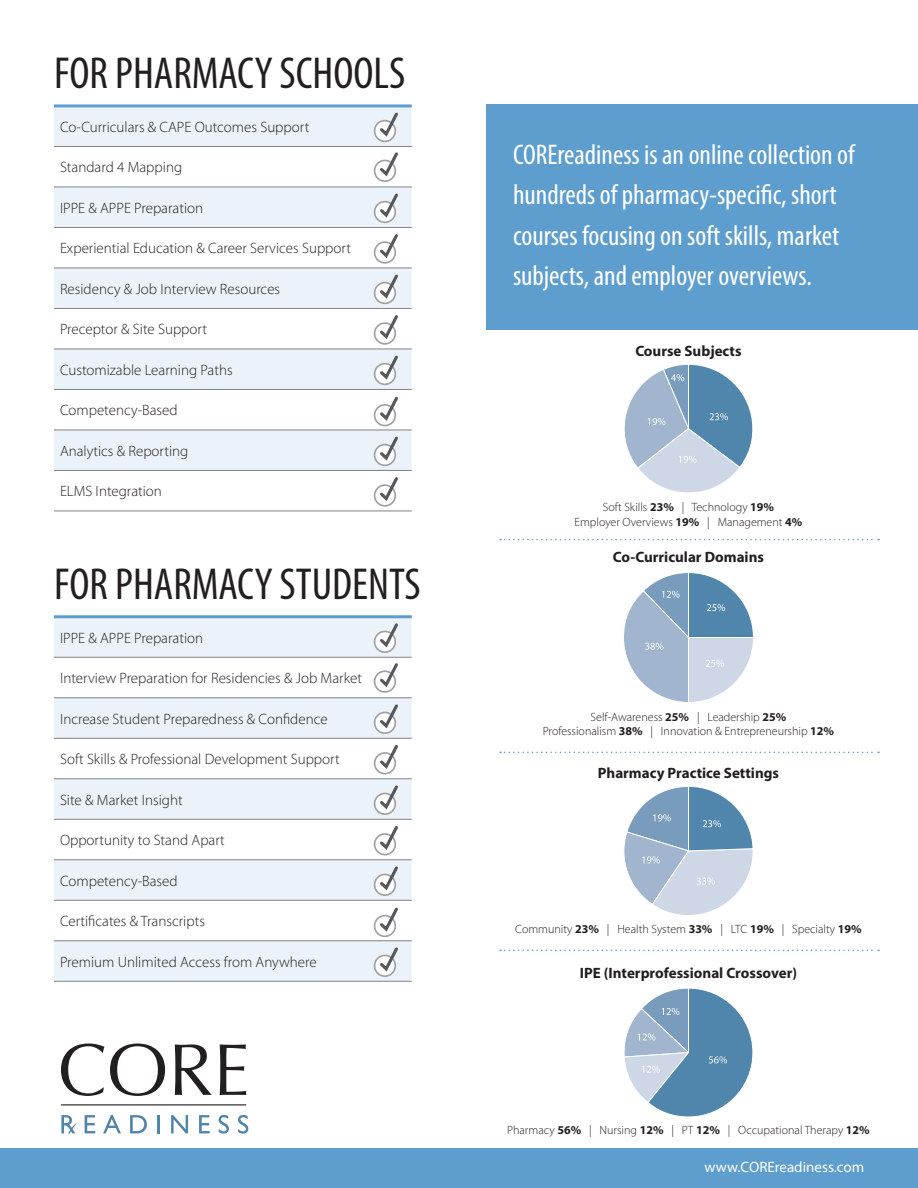
<style>
.page{position:relative;width:918px;height:1188px;background:#fff}
.page>*{position:absolute;margin:0;border:0;box-sizing:border-box;transform-origin:0 0}
.t1{font:condensed 45px "Myriad Pro";color:#231f20}
.t2{font:condensed 28.5px/40.5px "Myriad Pro";color:#fff}
.basic_copy{font:300 15px "Myriad Pro";color:#231f20}
.basic_copy-2{font:700 15px "Myriad Pro";color:#231f20}
.t3{font:15px "Myriad Pro";color:#fff}
.basic_copy-3{font:300 12px "Myriad Pro";color:#231f20}
.s1{font-weight:700}
</style>
<div class="page">
<div style="left:0;top:1149px;width:918px;height:39px;background:#5e9ecf"></div>
<svg style="left:54px;top:107px;width:358px;height:363px;fill:#ecf2f9"></svg>
<hr style="left:54px;top:146px;width:358px;height:1px;background:#808285">
<hr style="left:54px;top:187px;width:358px;height:1px;background:#808285">
<hr style="left:54px;top:227px;width:358px;height:1px;background:#808285">
<hr style="left:54px;top:268px;width:358px;height:1px;background:#808285">
<hr style="left:54px;top:308px;width:358px;height:1px;background:#808285">
<hr style="left:54px;top:349px;width:358px;height:1px;background:#808285">
<hr style="left:54px;top:389px;width:358px;height:1px;background:#808285">
<hr style="left:54px;top:430px;width:358px;height:1px;background:#808285">
<hr style="left:54px;top:470px;width:358px;height:1px;background:#808285">
<hr style="left:54px;top:511px;width:358px;height:1px;background:#808285">
<hr style="left:54px;top:104px;width:358px;height:3px;background:#5e9ecf">
<svg style="left:54px;top:618px;width:358px;height:363px;fill:#ecf2f9"></svg>
<hr style="left:54px;top:657px;width:358px;height:1px;background:#808285">
<hr style="left:54px;top:698px;width:358px;height:1px;background:#808285">
<hr style="left:54px;top:738px;width:358px;height:1px;background:#808285">
<hr style="left:54px;top:779px;width:358px;height:1px;background:#808285">
<hr style="left:54px;top:819px;width:358px;height:1px;background:#808285">
<hr style="left:54px;top:860px;width:358px;height:1px;background:#808285">
<hr style="left:54px;top:900px;width:358px;height:1px;background:#808285">
<hr style="left:54px;top:941px;width:358px;height:1px;background:#808285">
<hr style="left:54px;top:981px;width:358px;height:1px;background:#808285">
<hr style="left:54px;top:615px;width:358px;height:3px;background:#5e9ecf">
<svg style="left:61px;top:1044px;width:104px;height:52px"></svg>
<svg style="left:175px;top:1044px;width:37px;height:51px"></svg>
<svg style="left:220px;top:1044px;width:26px;height:51px"></svg>
<hr style="left:61px;top:1105px;width:185px;height:1px;background:#080302">
<svg style="left:85px;top:1115px;width:10px;height:18px"></svg>
<svg style="left:103px;top:1115px;width:18px;height:18px"></svg>
<svg style="left:130px;top:1115px;width:17px;height:18px"></svg>
<hr style="left:157px;top:1115px;width:3px;height:18px;background:#5184ab">
<svg style="left:171px;top:1115px;width:17px;height:18px"></svg>
<svg style="left:199px;top:1115px;width:11px;height:18px"></svg>
<svg style="left:219px;top:1115px;width:10px;height:19px"></svg>
<svg style="left:238px;top:1115px;width:10px;height:19px"></svg>
<svg style="left:61px;top:1115px;width:17px;height:18px"></svg>
<div style="left:486px;top:104px;width:432px;height:226px;background:#5e9ecf"></div>
<div style="left:374px;top:484px;width:22px;height:23px;border:2px solid #a0a1a5;border-radius:50%"></div>
<svg style="left:377px;top:477px;width:21px;height:27px"></svg>
<div style="left:374px;top:444px;width:22px;height:22px;border:2px solid #a0a1a5;border-radius:50%"></div>
<svg style="left:377px;top:434px;width:24px;height:29px"></svg>
<div style="left:374px;top:955px;width:22px;height:22px;border:2px solid #a0a1a5;border-radius:50%"></div>
<svg style="left:377px;top:945px;width:24px;height:29px"></svg>
<div style="left:374px;top:404px;width:22px;height:22px;border:2px solid #a0a1a5;border-radius:50%"></div>
<svg style="left:377px;top:394px;width:24px;height:29px"></svg>
<div style="left:374px;top:915px;width:22px;height:22px;border:2px solid #a0a1a5;border-radius:50%"></div>
<svg style="left:377px;top:905px;width:24px;height:29px"></svg>
<div style="left:374px;top:363px;width:22px;height:22px;border:2px solid #a0a1a5;border-radius:50%"></div>
<svg style="left:377px;top:353px;width:24px;height:29px"></svg>
<div style="left:374px;top:874px;width:22px;height:22px;border:2px solid #a0a1a5;border-radius:50%"></div>
<svg style="left:377px;top:864px;width:24px;height:29px"></svg>
<div style="left:374px;top:322px;width:22px;height:23px;border:2px solid #a0a1a5;border-radius:50%"></div>
<svg style="left:377px;top:312px;width:24px;height:30px"></svg>
<div style="left:374px;top:833px;width:22px;height:22px;border:2px solid #a0a1a5;border-radius:50%"></div>
<svg style="left:377px;top:823px;width:24px;height:30px"></svg>
<div style="left:374px;top:282px;width:22px;height:22px;border:2px solid #a0a1a5;border-radius:50%"></div>
<svg style="left:377px;top:272px;width:24px;height:29px"></svg>
<div style="left:374px;top:793px;width:22px;height:22px;border:2px solid #a0a1a5;border-radius:50%"></div>
<svg style="left:377px;top:783px;width:24px;height:29px"></svg>
<div style="left:374px;top:241px;width:22px;height:23px;border:2px solid #a0a1a5;border-radius:50%"></div>
<svg style="left:377px;top:231px;width:24px;height:30px"></svg>
<div style="left:374px;top:752px;width:22px;height:22px;border:2px solid #a0a1a5;border-radius:50%"></div>
<svg style="left:377px;top:742px;width:24px;height:30px"></svg>
<div style="left:374px;top:201px;width:22px;height:22px;border:2px solid #a0a1a5;border-radius:50%"></div>
<svg style="left:377px;top:191px;width:24px;height:29px"></svg>
<div style="left:374px;top:712px;width:22px;height:22px;border:2px solid #a0a1a5;border-radius:50%"></div>
<svg style="left:377px;top:702px;width:24px;height:29px"></svg>
<div style="left:374px;top:160px;width:22px;height:22px;border:2px solid #a0a1a5;border-radius:50%"></div>
<svg style="left:377px;top:150px;width:24px;height:29px"></svg>
<div style="left:374px;top:670px;width:22px;height:23px;border:2px solid #a0a1a5;border-radius:50%"></div>
<svg style="left:377px;top:661px;width:24px;height:29px"></svg>
<div style="left:374px;top:120px;width:22px;height:22px;border:2px solid #a0a1a5;border-radius:50%"></div>
<svg style="left:377px;top:110px;width:24px;height:29px"></svg>
<div style="left:374px;top:631px;width:22px;height:22px;border:2px solid #a0a1a5;border-radius:50%"></div>
<svg style="left:377px;top:621px;width:24px;height:29px"></svg>
<svg style="left:624px;top:364px;width:129px;height:129px"></svg>
<svg style="left:624px;top:572px;width:130px;height:130px"></svg>
<svg style="left:624px;top:786px;width:129px;height:129px"></svg>
<svg style="left:624px;top:988px;width:129px;height:129px"></svg>
<svg style="left:500px;top:752px;width:379px;height:1px"></svg>
<svg style="left:500px;top:950px;width:379px;height:1px"></svg>
<svg style="left:500px;top:539px;width:379px;height:1px"></svg>
<p class="t1" style="left:54px;top:46px;width:353px">FOR PHARMACY SCHOOLS</p>
<p class="basic_copy" style="left:60px;top:118px;width:251px">Co-Curriculars &amp; CAPE Outcomes Support</p>
<p class="basic_copy" style="left:60px;top:158px;width:124px">Standard 4 Mapping</p>
<p class="basic_copy" style="left:60px;top:199px;width:145px">IPPE &amp; APPE Preparation</p>
<p class="basic_copy" style="left:60px;top:239px;width:292px">Experiential Education &amp; Career Services Support</p>
<p class="basic_copy" style="left:60px;top:280px;width:222px">Residency &amp; Job Interview Resources</p>
<p class="basic_copy" style="left:60px;top:320px;width:149px">Preceptor &amp; Site Support</p>
<p class="basic_copy" style="left:60px;top:361px;width:174px">Customizable Learning Paths</p>
<p class="basic_copy" style="left:60px;top:401px;width:119px">Competency-Based</p>
<p class="basic_copy" style="left:60px;top:442px;width:130px">Analytics &amp; Reporting</p>
<p class="basic_copy" style="left:60px;top:482px;width:103px">ELMS Integration</p>
<p class="t1" style="left:54px;top:556px;width:368px">FOR PHARMACY STUDENTS</p>
<p class="basic_copy" style="left:60px;top:629px;width:145px">IPPE &amp; APPE Preparation</p>
<p class="basic_copy" style="left:60px;top:669px;width:304px">Interview Preparation for Residencies &amp; Job Market</p>
<p class="basic_copy" style="left:60px;top:710px;width:269px">Increase Student Preparedness &amp; Confidence</p>
<p class="basic_copy" style="left:60px;top:750px;width:281px">Soft Skills &amp; Professional Development Support</p>
<p class="basic_copy" style="left:60px;top:791px;width:124px">Site &amp; Market Insight</p>
<p class="basic_copy" style="left:60px;top:831px;width:166px">Opportunity to Stand Apart</p>
<p class="basic_copy" style="left:60px;top:872px;width:119px">Competency-Based</p>
<p class="basic_copy" style="left:60px;top:912px;width:146px">Certificates &amp; Transcripts</p>
<p class="basic_copy" style="left:60px;top:953px;width:258px">Premium Unlimited Access from Anywhere</p>
<p class="t2" style="left:513px;top:134px;width:343px">COREreadiness is an online collection of hundreds of pharmacy-specific, short courses focusing on soft skills, market subjects, and employer overviews.</p>
<p class="basic_copy-2" style="left:635px;top:341px;width:108px">Course Subjects</p>
<p class="basic_copy-3" style="left:603px;top:500px;width:173px">Soft Skills <span class="s1">23%</span> | Technology <span class="s1">19%</span></p>
<p class="basic_copy-3" style="left:575px;top:514px;width:229px">Employer Overviews <span class="s1">19%</span> | Management <span class="s1">4%</span></p>
<p class="basic_copy-2" style="left:613px;top:548px;width:153px">Co-Curricular Domains</p>
<p class="basic_copy-3" style="left:591px;top:710px;width:197px">Self-Awareness <span class="s1">25%</span> | Leadership <span class="s1">25%</span></p>
<p class="basic_copy-3" style="left:543px;top:724px;width:293px">Professionalism <span class="s1">38%</span> | Innovation &amp; Entrepreneurship <span class="s1">12%</span></p>
<p class="basic_copy-2" style="left:598px;top:763px;width:183px">Pharmacy Practice Settings</p>
<p class="basic_copy-3" style="left:515px;top:922px;width:348px">Community <span class="s1">23%</span> | Health System <span class="s1">33%</span> | LTC <span class="s1">19%</span> | Specialty <span class="s1">19%</span></p>
<p class="basic_copy-2" style="left:580px;top:963px;width:219px">IPE (Interprofessional Crossover)</p>
<p class="basic_copy-3" style="left:507px;top:1123px;width:364px">Pharmacy <span class="s1">56%</span> | Nursing <span class="s1">12%</span> | PT <span class="s1">12%</span> | Occupational Therapy <span class="s1">12%</span></p>
<p class="t3" style="left:705px;top:1157px;width:161px">www.COREreadiness.com</p>
</div>
